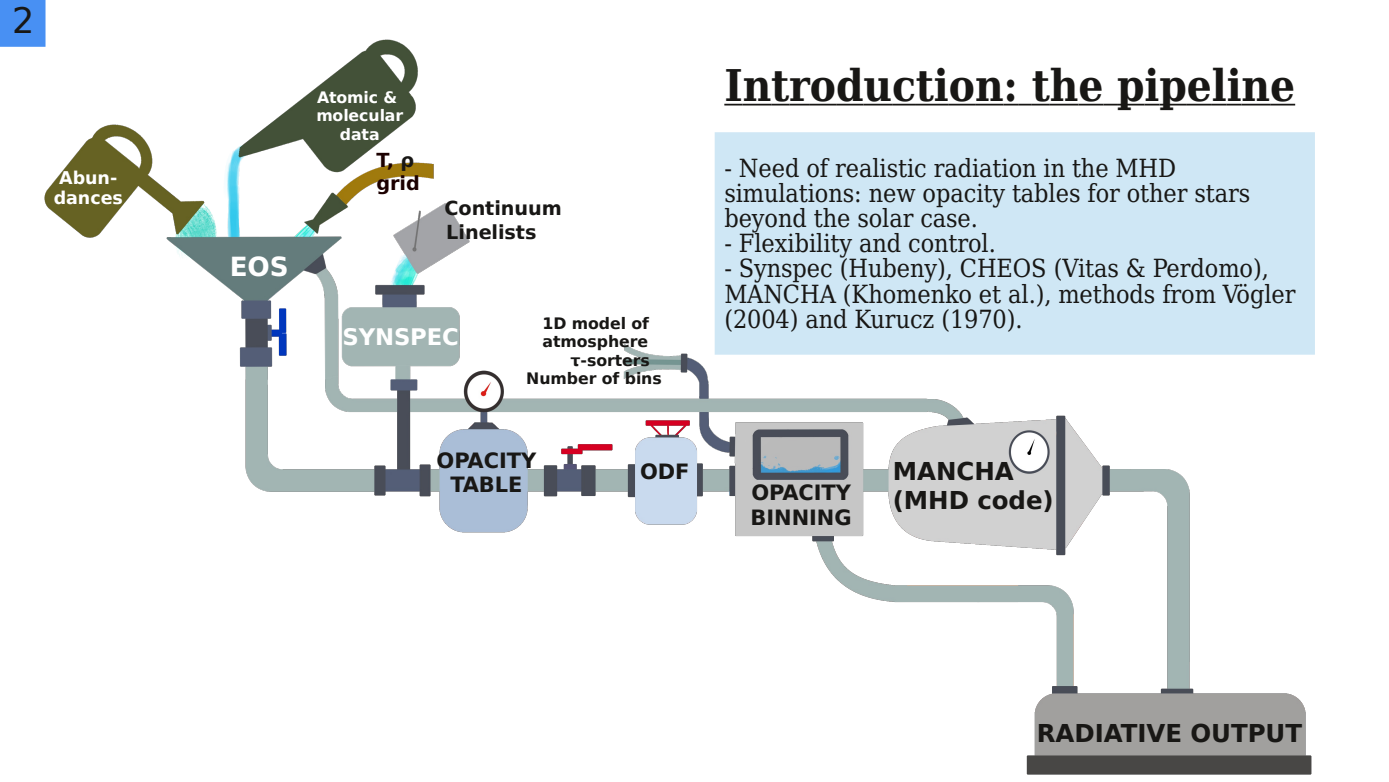
<style>
.page{position:relative;width:1389px;height:782px;background:#fff}
.page>*{position:absolute;margin:0;border:0;box-sizing:border-box;transform-origin:0 0}
.t1{font:700 43.75px "DejaVu Serif Condensed";color:#181715}
.t2{font:35px "DejaVu Sans";color:#181715}
.t3{font:700 26.25px "DejaVu Sans";color:#fff}
.t4{font:25.03px/25.2px "DejaVu Serif Condensed";letter-spacing:-.005em;color:#181715}
.t5{font:700 24.5px "DejaVu Sans";color:#181715}
.t6{font:700 22.75px "DejaVu Sans";letter-spacing:-.005em;color:#fff}
.t7{font:700 21px/24.5px "DejaVu Sans";letter-spacing:-.005em;color:#181715;text-align:center}
.t8{font:700 19.25px/24.2px "DejaVu Sans";letter-spacing:-.005em;color:#181715}
.t9{font:700 19.25px/22.4px "DejaVu Sans";color:#1c0000}
.t10{font:700 17.5px/20.3px "DejaVu Sans";letter-spacing:-.005em;color:#fff;text-align:center}
.t11{font:700 15.75px/18.4px "DejaVu Sans";letter-spacing:-.005em;color:#181715}
.t12{font:700 15.75px/18.4px "DejaVu Sans";letter-spacing:-.005em;color:#fff;text-align:center}
.s1{color:#181715}
</style>
<div class="page">
<div style="left:0;top:0;width:46px;height:47px;background:#4890f3"></div>
<img style="left:5px;top:36px;width:1310px;height:739px">
<svg style="left:724px;top:104px;width:571px;height:1px"></svg>
<h2 class="t2" style="left:12px;top:0;width:24px">2</h2>
<p class="t10" style="left:54px;top:168px;width:71px">Abun&shy;dances</p>
<p class="t3" style="left:230px;top:251px;width:60px">EOS</p>
<p class="t12" style="left:316px;top:88px;width:88px">Atomic &amp; molecular data</p>
<p class="t9" style="left:376px;top:149px;width:45px">T, <span class="s1">ρ </span>grid</p>
<p class="t8" style="left:445px;top:196px;width:119px">Continuum<br>Linelists</p>
<p class="t6" style="left:342px;top:324px;width:118px">SYNSPEC</p>
<p class="t11" style="left:543px;top:314px;width:108px">1D model of atmosphere</p>
<p class="t11" style="left:571px;top:351px;width:81px">τ-sorters</p>
<p class="t11" style="left:526px;top:369px;width:137px">Number of bins</p>
<h1 class="t1" style="left:724px;top:60px;width:572px">Introduction: the pipeline</h1>
<p class="t4" style="left:724px;top:155px;width:528px">- Need of realistic radiation in the MHD simulations: new opacity tables for other stars beyond the solar case.</p>
<p class="t4" style="left:724px;top:231px;width:273px">- Flexibility and control.</p>
<p class="t4" style="left:724px;top:256px;width:573px">- Synspec (Hubeny), CHEOS (Vitas &amp; Perdomo),<br>MANCHA (Khomenko et al.), methods from Vögler (2004) and Kurucz (1970).</p>
<p class="t7" style="left:437px;top:448px;width:101px">OPACITY<br>TABLE</p>
<p class="t7" style="left:640px;top:459px;width:51px">ODF</p>
<p class="t5" style="left:893px;top:457px;width:122px">MANCHA</p>
<p class="t7" style="left:751px;top:480px;width:101px">OPACITY</p>
<p class="t5" style="left:893px;top:486px;width:162px">(MHD code)</p>
<p class="t7" style="left:751px;top:505px;width:103px">BINNING</p>
<p class="t5" style="left:1037px;top:718px;width:267px">RADIATIVE OUTPUT</p>
</div>
